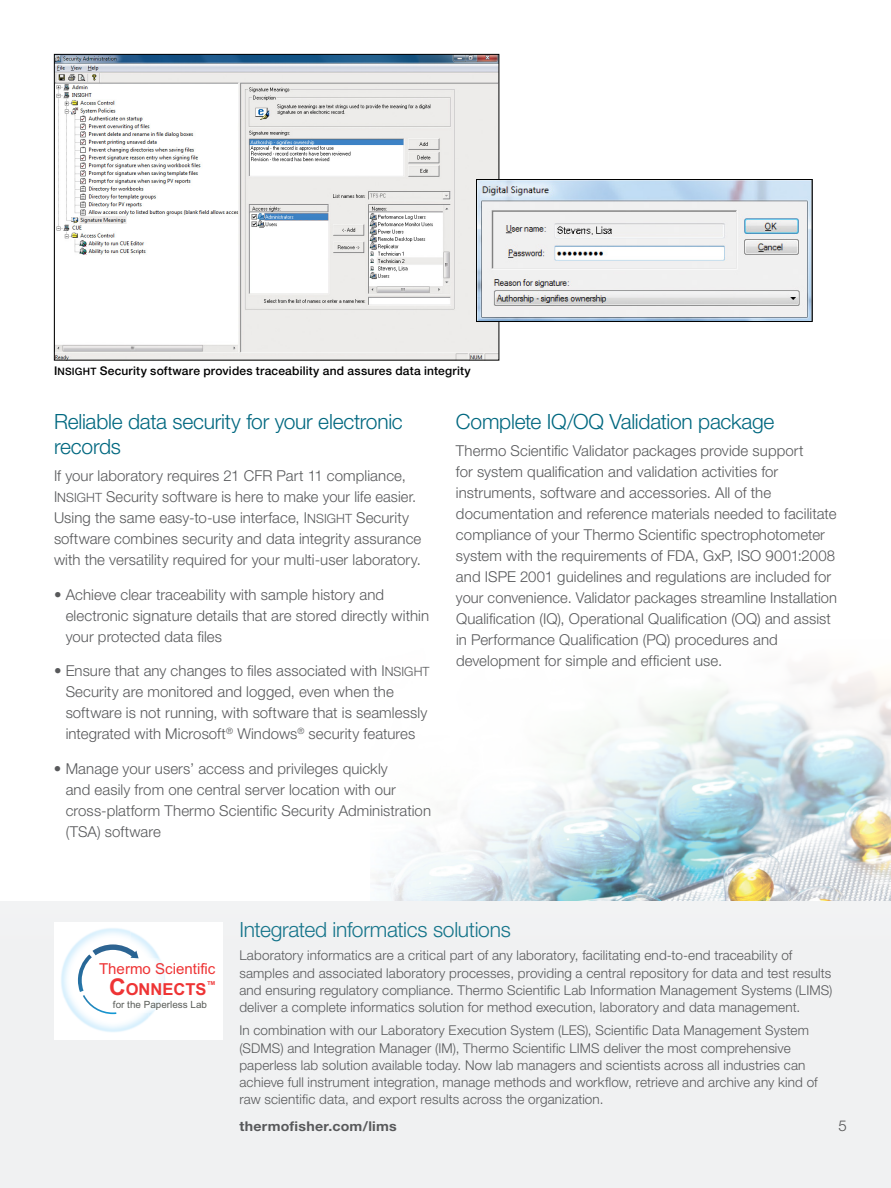
<style>
.page{position:relative;width:891px;height:1188px;background:#fff}
.page>*{position:absolute;margin:0;border:0;box-sizing:border-box;transform-origin:0 0}
.t1{font:300 21px/25.5px "Helvetica Neue LT Std";letter-spacing:-.015em;color:#006880}
.t2{font:700 16.5px "Arial";color:#ee3435}
.t3{font:15.15px "Arial";color:#ee3435}
.t4{font:300 15px/21px "Helvetica Neue LT Std";letter-spacing:.005em;color:#58595b}
.t5{font:300 13.5px/17.2px "Helvetica Neue LT Std";letter-spacing:.01em;color:#58595b}
.t6{font:700 13.5px "Helvetica Neue LT Std";letter-spacing:.02em;color:#58595b;scale:1.05 1}
.t7{font:500 12px "Helvetica Neue LT Std";letter-spacing:.015em;color:#000}
.t8{font:9.9px "Arial";color:#5b5e5a}
.s1{font-family:"Helvetica Neue LT Std Md SC850";font-weight:400;font-size:10.2px}
.s2{font-family:"Helvetica Neue LT Std Lt SC850";font-weight:400;font-size:12.75px}
.s3{font-size:23.1px}
</style>
<div class="page">
<div style="left:0;top:902px;width:891px;height:286px;background:#f0f1f2"></div>
<div style="left:54px;top:922px;width:168px;height:118px;background:#fff"></div>
<img style="left:61px;top:954px;width:17px;height:44px">
<img style="left:150px;top:954px;width:10px;height:4px">
<img style="left:148px;top:972px;width:17px;height:46px">
<img style="left:64px;top:998px;width:84px;height:34px">
<img style="left:139px;top:958px;width:25px;height:55px">
<svg style="left:78px;top:954px;width:61px;height:60px"></svg>
<img style="left:56px;top:56px;width:441px;height:303px">
<img style="left:478px;top:181px;width:332px;height:139px">
<div style="left:476px;top:179px;width:336px;height:143px;border:1px solid #000"></div>
<svg style="left:0;top:672px;width:891px;height:282px"></svg>
<p class="t7" style="left:54px;top:363px;width:418px">I<span class="s1">nsight</span> Security software provides traceability and assures data integrity</p>
<h1 class="t1" style="left:54px;top:408px;width:350px">Reliable data security for your electronic records</h1>
<p class="t4" style="left:54px;top:465px;width:369px">If your laboratory requires 21 CFR Part 11 compliance, I<span class="s2">NSIGHT</span> Security software is here to make your life easier.<br>Using the same easy-to-use interface, I<span class="s2">NSIGHT</span> Security software combines security and data integrity assurance with the versatility required for your multi-user laboratory.</p>
<p class="t4" style="left:66px;top:584px;width:365px;text-indent:-12px">• Achieve clear traceability with sample history and electronic signature details that are stored directly within your protected data files</p>
<p class="t4" style="left:66px;top:660px;width:365px;text-indent:-12px">• Ensure that any changes to files associated with I<span class="s2">NSIGHT </span>Security are monitored and logged, even when the software is not running, with software that is seamlessly integrated with Microsoft<sup>®</sup> Windows<sup>®</sup> security features</p>
<p class="t4" style="left:66px;top:758px;width:367px;text-indent:-12px">• Manage your users’ access and privileges quickly<br>and easily from one central server location with our cross-platform Thermo Scientific Security Administration (TSA) software</p>
<h1 class="t1" style="left:456px;top:408px;width:320px">Complete IQ/OQ Validation package</h1>
<p class="t4" style="left:456px;top:440px;width:383px">Thermo Scientific Validator packages provide support<br>for system qualification and validation activities for instruments, software and accessories. All of the documentation and reference materials needed to facilitate compliance of your Thermo Scientific spectrophotometer system with the requirements of FDA, GxP, ISO 9001:2008 and ISPE 2001 guidelines and regulations are included for your convenience. Validator packages streamline Installation Qualification (IQ), Operational Qualification (OQ) and assist in Performance Qualification (PQ) procedures and development for simple and efficient use.</p>
<p class="t3" style="left:99px;top:958px;width:118px">Thermo Scientific</p>
<p class="t2" style="left:109px;top:979px;width:108px"><span class="s3">C</span>ONNECTS<sup>™</sup></p>
<p class="t8" style="left:113px;top:998px;width:96px">for the Paperless Lab</p>
<h1 class="t1" style="left:239px;top:917px;width:273px">Integrated informatics solutions</h1>
<p class="t5" style="left:239px;top:947px;width:595px">Laboratory informatics are a critical part of any laboratory, facilitating end-to-end traceability of samples and associated laboratory processes, providing a central repository for data and test results and ensuring regulatory compliance. Thermo Scientific Lab Information Management Systems (LIMS) deliver a complete informatics solution for method execution, laboratory and data management.</p>
<p class="t5" style="left:239px;top:1022px;width:580px">In combination with our Laboratory Execution System (LES), Scientific Data Management System (SDMS) and Integration Manager (IM), Thermo Scientific LIMS deliver the most comprehensive paperless lab solution available today. Now lab managers and scientists across all industries can achieve full instrument integration, manage methods and workflow, retrieve and archive any kind of raw scientific data, and export results across the organization.</p>
<p class="t6" style="left:239px;top:1118px;width:151px">thermofisher.com/lims</p>
<p class="t4" style="left:839px;top:1115px;width:10px">5</p>
</div>
